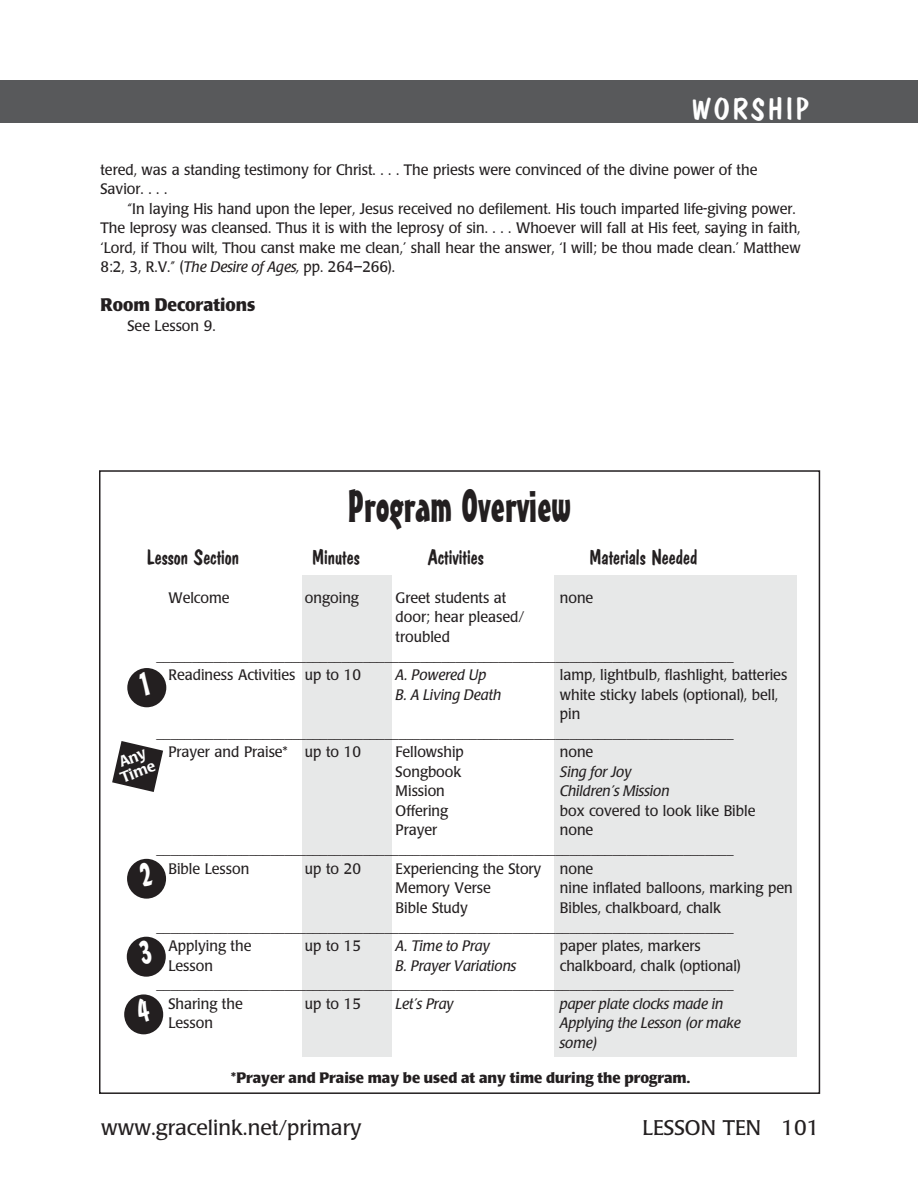
<style>
.page{position:relative;width:918px;height:1202px;background:#fff}
.page>*{position:absolute;margin:0;border:0;box-sizing:border-box;transform-origin:0 0}
.section_title{font:45px "Mister Earl BT";color:#231f20}
.t1{font:30px "Dom Casual D";letter-spacing:.1em;color:#fff}
.section_title-2{font:21px "Dom Casual D";color:#231f20}
.t2{font:21px "Poppl Laudatio";color:#231f20}
.subhead{font:700 18px "Poppl Laudatio";color:#231f20;scale:.95 1}
.body{font:15px/19.5px "Poppl Laudatio";color:#231f20;scale:.95 1}
.P_overview_body{font:15px "Poppl Laudatio";color:#231f20;scale:.95 1}
.body-2{font:italic 15px/19.5px "Poppl Laudatio";color:#231f20}
.body-Xindent{font:700 15px "Poppl Laudatio";color:#231f20}
.t3{font:500 15px/15px "Poppl Laudatio";color:#fff}
.s1{font-style:italic}
</style>
<div class="page">
<div style="left:0;top:80px;width:27px;height:43px;background:#58595b"></div>
<div style="left:27px;top:80px;width:891px;height:43px;background:#58595b"></div>
<div style="left:302px;top:575px;width:90px;height:481px;background:#e7e8e8"></div>
<div style="left:554px;top:575px;width:243px;height:481px;background:#e7e8e8"></div>
<div style="left:127px;top:668px;width:39px;height:39px;background:#231f20;border-radius:50%"></div>
<svg style="left:112px;top:741px;width:51px;height:51px"></svg>
<div style="left:127px;top:858px;width:39px;height:40px;background:#231f20;border-radius:50%"></div>
<div style="left:127px;top:936px;width:39px;height:40px;background:#231f20;border-radius:50%"></div>
<div style="left:124px;top:994px;width:39px;height:40px;background:#231f20;border-radius:50%"></div>
<p class="t1" style="left:692px;top:92px;width:119px">WORSHIP</p>
<p class="body" style="left:100px;top:160px;width:693px">tered, was a standing testimony for Christ. . . . The priests were convinced of the divine power of the<br>Savior. . . .</p>
<p class="body" style="left:100px;top:199px;width:739px;text-indent:27px">“In laying His hand upon the leper, Jesus received no defilement. His touch imparted life-giving power.<br>The leprosy was cleansed. Thus it is with the leprosy of sin. . . . Whoever will fall at His feet, saying in faith, ‘Lord, if Thou wilt, Thou canst make me clean,’ shall hear the answer, ‘I will; be thou made clean.’ Matthew 8:2, 3, R.V.” (<span class="s1">The Desire of Ages,</span> pp. 264–266).</p>
<p class="subhead" style="left:100px;top:295px;width:165px">Room Decorations</p>
<p class="body" style="left:128px;top:316px;width:94px">See Lesson 9.</p>
<p class="section_title" style="left:348px;top:479px;width:225px">Program Overview</p>
<p class="section_title-2" style="left:147px;top:545px;width:94px">Lesson Section</p>
<p class="section_title-2" style="left:312px;top:545px;width:49px">Minutes</p>
<p class="section_title-2" style="left:428px;top:545px;width:58px">Activities</p>
<p class="section_title-2" style="left:589px;top:545px;width:109px">Materials Needed</p>
<p class="P_overview_body" style="left:168px;top:589px;width:66px">Welcome</p>
<p class="P_overview_body" style="left:305px;top:589px;width:58px">ongoing</p>
<p class="P_overview_body" style="left:396px;top:589px;width:118px">Greet students at</p>
<p class="P_overview_body" style="left:560px;top:589px;width:37px">none</p>
<p class="body" style="left:396px;top:607px;width:137px">door; hear pleased/</p>
<p class="body" style="left:396px;top:627px;width:59px">troubled</p>
<p class="P_overview_body" style="left:156px;top:647px;width:609px">_________________________________________________________________________________</p>
<p class="body" style="left:168px;top:665px;width:204px">Readiness Activities up to 10</p>
<p class="body-2" style="left:396px;top:665px;width:92px">A. Powered Up</p>
<p class="body" style="left:560px;top:665px;width:241px">lamp, lightbulb, flashlight, batteries</p>
<p class="body-2" style="left:396px;top:685px;width:107px">B. A Living Death</p>
<p class="body" style="left:560px;top:685px;width:231px">white sticky labels (optional), bell, pin</p>
<p class="P_overview_body" style="left:156px;top:724px;width:609px">_________________________________________________________________________________</p>
<p class="body" style="left:168px;top:742px;width:204px">Prayer and Praise* up to 10</p>
<p class="body" style="left:396px;top:742px;width:73px">Fellowship</p>
<p class="body" style="left:560px;top:742px;width:37px">none</p>
<p class="body" style="left:396px;top:762px;width:71px">Songbook</p>
<p class="body-2" style="left:560px;top:762px;width:73px">Sing for Joy</p>
<p class="body" style="left:396px;top:781px;width:53px">Mission</p>
<p class="body-2" style="left:560px;top:782px;width:111px">Children’s Mission</p>
<p class="body" style="left:396px;top:801px;width:57px">Offering</p>
<p class="body" style="left:560px;top:801px;width:207px">box covered to look like Bible</p>
<p class="body" style="left:396px;top:820px;width:45px">Prayer</p>
<p class="body" style="left:560px;top:820px;width:37px">none</p>
<p class="P_overview_body" style="left:156px;top:840px;width:609px">_________________________________________________________________________________</p>
<p class="body" style="left:168px;top:859px;width:87px">Bible Lesson</p>
<p class="body" style="left:305px;top:859px;width:60px">up to 20</p>
<p class="body" style="left:396px;top:859px;width:210px">Experiencing the Story none</p>
<p class="body" style="left:396px;top:878px;width:102px">Memory Verse</p>
<p class="body" style="left:560px;top:878px;width:247px">nine inflated balloons, marking pen</p>
<p class="body" style="left:396px;top:898px;width:78px">Bible Study</p>
<p class="body" style="left:560px;top:898px;width:171px">Bibles, chalkboard, chalk</p>
<p class="P_overview_body" style="left:156px;top:918px;width:609px">_________________________________________________________________________________</p>
<p class="body" style="left:168px;top:936px;width:89px">Applying the</p>
<p class="body" style="left:305px;top:936px;width:60px">up to 15</p>
<p class="body-2" style="left:396px;top:936px;width:96px">A. Time to Pray</p>
<p class="body" style="left:560px;top:936px;width:150px">paper plates, markers</p>
<p class="body" style="left:168px;top:955px;width:48px">Lesson</p>
<p class="body-2" style="left:396px;top:956px;width:122px">B. Prayer Variations</p>
<p class="body" style="left:560px;top:955px;width:192px">chalkboard, chalk (optional)</p>
<p class="P_overview_body" style="left:156px;top:975px;width:609px">_________________________________________________________________________________</p>
<p class="body" style="left:168px;top:994px;width:80px">Sharing the</p>
<p class="body" style="left:305px;top:994px;width:60px">up to 15</p>
<p class="body-2" style="left:396px;top:994px;width:59px">Let’s Pray</p>
<p class="body-2" style="left:560px;top:994px;width:165px">paper plate clocks made in</p>
<p class="body" style="left:168px;top:1013px;width:48px">Lesson</p>
<p class="body-2" style="left:560px;top:1013px;width:183px">Applying the Lesson (or make some)</p>
<p class="t3" style="left:113px;top:757px;width:38px;rotate:-21deg">Any<br>Time</p>
<p class="body-Xindent" style="left:231px;top:1068px;width:460px">*Prayer and Praise may be used at any time during the program.</p>
<p class="t2" style="left:101px;top:1116px;width:262px">www.gracelink.net/primary</p>
<p class="t2" style="left:643px;top:1116px;width:179px">LESSON TEN 101</p>
</div>
